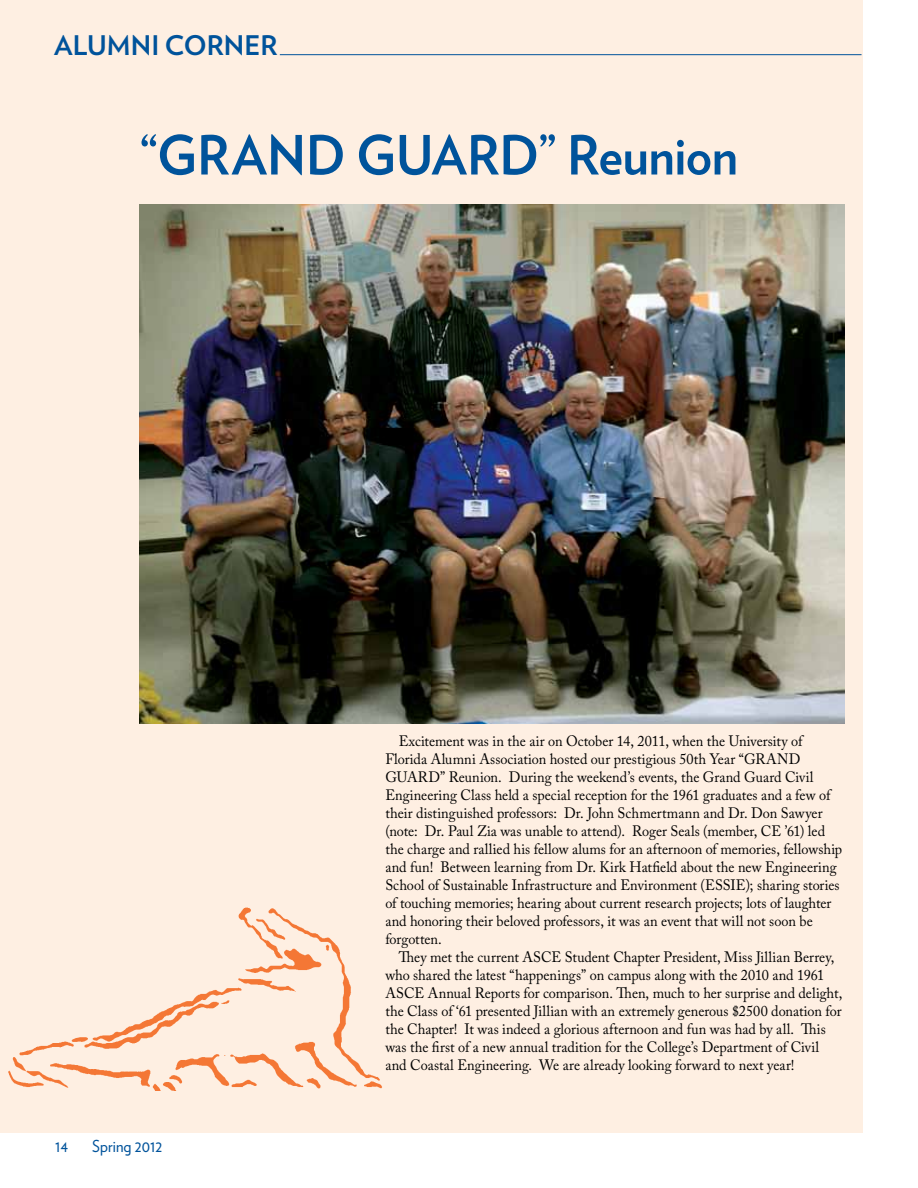
<style>
.page{position:relative;width:918px;height:1188px;background:#fff}
.page>*{position:absolute;margin:0;border:0;box-sizing:border-box;transform-origin:0 0}
.t1{font:700 54px "Verlag";letter-spacing:-.005em;color:#00539b;scale:.95 1}
.t2{font:700 27px "Verlag";color:#00539b}
.t3{font:16.5px "Verlag";letter-spacing:.005em;color:#00539b;scale:.95 1}
.t4{font:15px/18px "Adobe Caslon Pro";color:#000;scale:.95 1}
</style>
<div class="page">
<div style="left:0;top:0;width:863px;height:1133px;background:#feefe2"></div>
<img style="left:140px;top:205px;width:704px;height:518px">
<hr style="left:280px;top:54px;width:582px;height:1px;background:#00539b">
<img style="left:8px;top:907px;width:374px;height:184px">
<h2 class="t2" style="left:54px;top:24px;width:225px">ALUMNI CORNER</h2>
<h1 class="t1" style="left:140px;top:113px;width:631px">“GRAND GUARD” REUNION</h1>
<p class="t3" style="left:55px;top:1136px;width:15px">14</p>
<p class="t3" style="left:92px;top:1136px;width:75px">Spring 2012</p>
<p class="t4" style="left:385px;top:732px;width:483px;text-indent:13px">Excitement was in the air on October 14, 2011, when the University of Florida Alumni Association hosted our prestigious 50th Year “GRAND GUARD” Reunion. During the weekend’s events, the Grand Guard Civil Engineering Class held a special reception for the 1961 graduates and a few of their distinguished professors: Dr. John Schmertmann and Dr. Don Sawyer (note: Dr. Paul Zia was unable to attend). Roger Seals (member, CE ’61) led the charge and rallied his fellow alums for an afternoon of memories, fellowship and fun! Between learning from Dr. Kirk Hatfield about the new Engineering School of Sustainable Infrastructure and Environment (ESSIE); sharing stories of touching memories; hearing about current research projects; lots of laughter and honoring their beloved professors, it was an event that will not soon be forgotten.</p>
<p class="t4" style="left:385px;top:948px;width:482px;text-indent:13px">They met the current ASCE Student Chapter President, Miss Jillian Berrey, who shared the latest “happenings” on campus along with the 2010 and 1961<br>ASCE Annual Reports for comparison. Then, much to her surprise and delight, the Class of ‘61 presented Jillian with an extremely generous $2500 donation for the Chapter! It was indeed a glorious afternoon and fun was had by all. This was the first of a new annual tradition for the College’s Department of Civil and Coastal Engineering. We are already looking forward to next year!</p>
</div>
